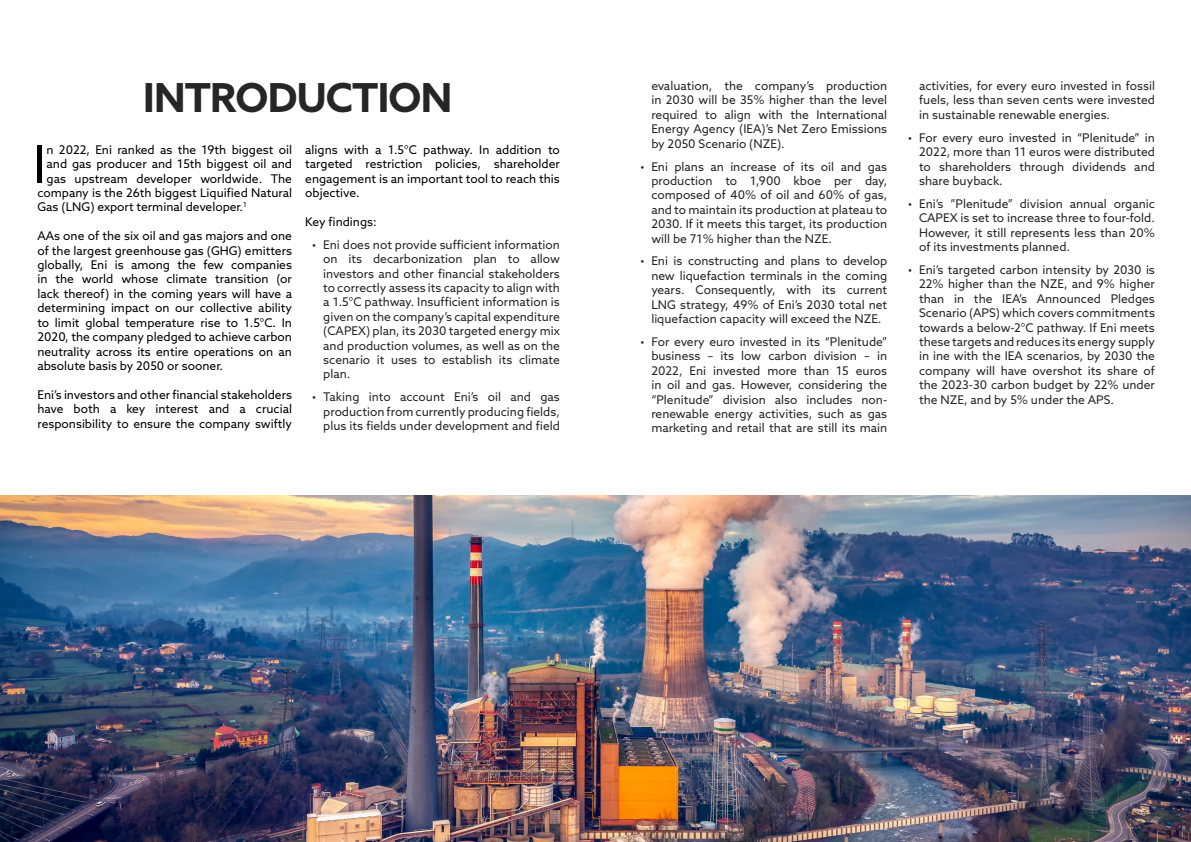
<style>
.page{position:relative;width:1191px;height:842px;background:#fff}
.page>*{position:absolute;margin:0;border:0;box-sizing:border-box;transform-origin:0 0}
.t1{font:51.8px "Azo Sans";color:#000}
.t2{font:700 40px "Azo Sans";letter-spacing:-.02em;color:#252625}
.t3{font:12px/14.4px "Azo Sans";color:#252625;text-align:justify}
.t4{font:12px/14.4px "Azo Sans";color:#000;text-align:justify}
</style>
<div class="page">
<img style="left:0;top:495px;width:1191px;height:347px">
<h2 class="t2" style="left:143px;top:80px;width:311px">INTRODUCTION</h2>
<p class="t3" style="left:651px;top:79px;width:237px">evaluation, the company’s production in 2030 will be 35% higher than the level required to align with the International Energy Agency (IEA)’s Net Zero Emissions by 2050 Scenario (NZE).</p>
<p class="t3" style="left:651px;top:160px;width:237px;text-indent:-11px">• Eni plans an increase of its oil and gas production to 1,900 kboe per day, composed of 40% of oil and 60% of gas, and to maintain its production at plateau to 2030. If it meets this target, its production will be 71% higher than the NZE.</p>
<p class="t3" style="left:651px;top:255px;width:237px;text-indent:-11px">• Eni is constructing and plans to develop new liquefaction terminals in the coming years. Consequently, with its current LNG strategy, 49% of Eni’s 2030 total net liquefaction capacity will exceed the NZE.</p>
<p class="t3" style="left:651px;top:335px;width:237px;text-indent:-11px">• For every euro invested in its “Plenitude” business – its low carbon division – in 2022, Eni invested more than 15 euros in oil and gas. However, considering the “Plenitude” division also includes non&shy;renewable energy activities, such as gas marketing and retail that are still its main</p>
<p class="t4" style="left:305px;top:143px;width:256px">aligns with a 1.5°C pathway. In addition to targeted restriction policies, shareholder engagement is an important tool to reach this objective.</p>
<p class="t4" style="left:305px;top:215px;width:73px">Key findings:</p>
<p class="t3" style="left:323px;top:238px;width:238px;text-indent:-11px">• Eni does not provide sufficient information on its decarbonization plan to allow investors and other financial stakeholders to correctly assess its capacity to align with a 1.5°C pathway. Insufficient information is given on the company’s capital expenditure (CAPEX) plan, its 2030 targeted energy mix and production volumes, as well as on the scenario it uses to establish its climate plan.</p>
<p class="t3" style="left:323px;top:391px;width:238px;text-indent:-11px">• Taking into account Eni’s oil and gas production from currently producing fields, plus its fields under development and field</p>
<h1 class="t1" style="left:33px;top:141px;width:15px">I</h1>
<p class="t4" style="left:47px;top:143px;width:247px">n 2022, Eni ranked as the 19th biggest oil</p>
<p class="t4" style="left:47px;top:158px;width:247px">and gas producer and 15th biggest oil and</p>
<p class="t4" style="left:47px;top:172px;width:247px">gas upstream developer worldwide. The</p>
<p class="t4" style="left:37px;top:186px;width:256px">company is the 26th biggest Liquified Natural</p>
<p class="t4" style="left:37px;top:201px;width:211px">Gas (LNG) export terminal developer.<sup>1</sup></p>
<p class="t4" style="left:37px;top:230px;width:256px">AAs one of the six oil and gas majors and one of the largest greenhouse gas (GHG) emitters globally, Eni is among the few companies in the world whose climate transition (or lack thereof) in the coming years will have a determining impact on our collective ability to limit global temperature rise to 1.5°C. In 2020, the company pledged to achieve carbon neutrality across its entire operations on an absolute basis by 2050 or sooner.</p>
<p class="t4" style="left:37px;top:388px;width:256px">Eni’s investors and other financial stakeholders have both a key interest and a crucial responsibility to ensure the company swiftly</p>
<p class="t3" style="left:919px;top:79px;width:237px">activities, for every euro invested in fossil fuels, less than seven cents were invested in sustainable renewable energies.</p>
<p class="t3" style="left:919px;top:131px;width:237px;text-indent:-11px">• For every euro invested in “Plenitude” in 2022, more than 11 euros were distributed to shareholders through dividends and share buyback.</p>
<p class="t3" style="left:919px;top:197px;width:237px;text-indent:-11px">• Eni’s ”Plenitude” division annual organic CAPEX is set to increase three to four-fold.<br>However, it still represents less than 20% of its investments planned.</p>
<p class="t3" style="left:919px;top:263px;width:237px;text-indent:-11px">• Eni’s targeted carbon intensity by 2030 is 22% higher than the NZE, and 9% higher than in the IEA’s Announced Pledges Scenario (APS) which covers commitments towards a below-2°C pathway. If Eni meets these targets and reduces its energy supply in ine with the IEA scenarios, by 2030 the company will have overshot its share of the 2023-30 carbon budget by 22% under the NZE, and by 5% under the APS.</p>
</div>
